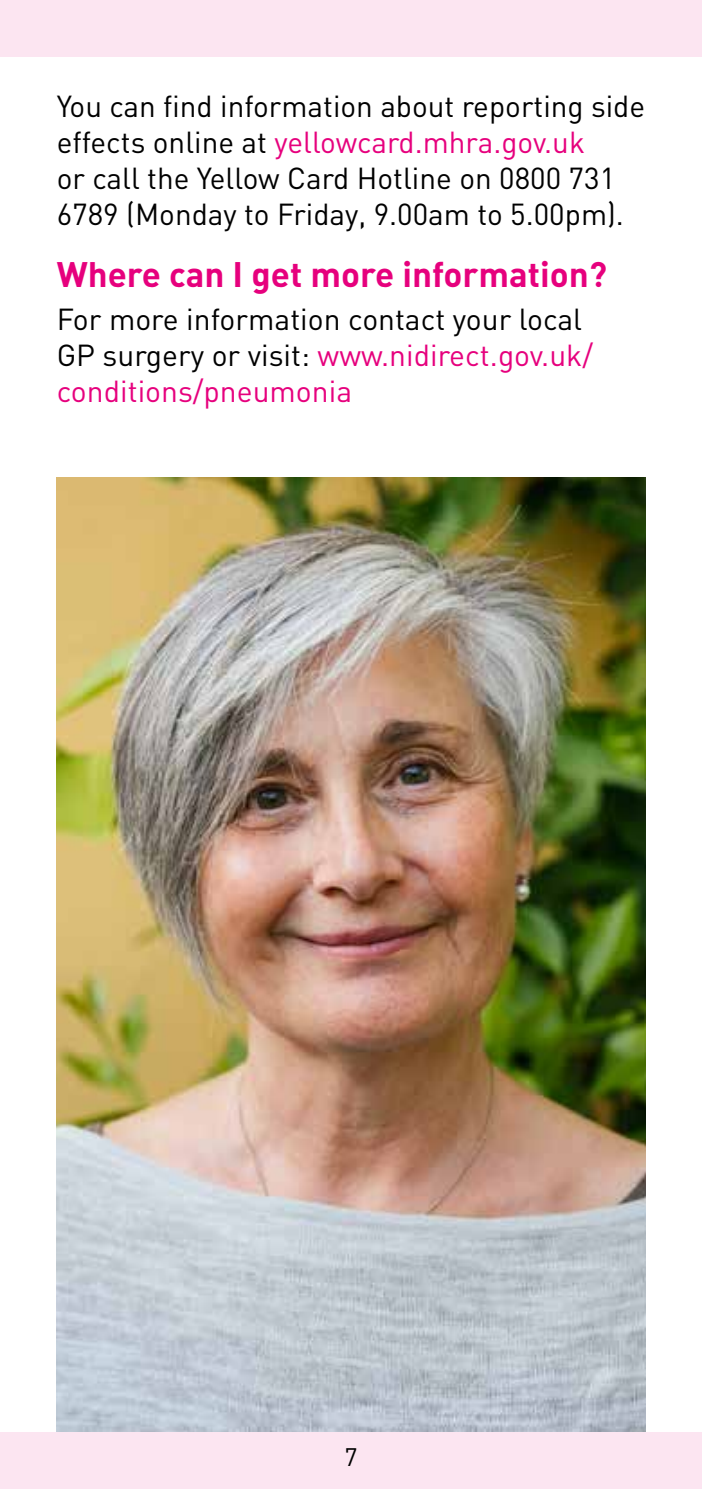
<style>
.page{position:relative;width:702px;height:1489px;background:#fff}
.page>*{position:absolute;margin:0;border:0;box-sizing:border-box;transform-origin:0 0}
.t1{font:35px "DIN Bold Alternate";color:#e6007d}
.t2{font:30px/36px "DIN";color:#000}
.t3{font:25px "DIN";color:#000}
.s1{color:#e6007d}
</style>
<div class="page">
<img style="left:57px;top:477px;width:588px;height:955px">
<div style="left:0;top:1432px;width:702px;height:56px;background:#fce5f1"></div>
<div style="left:0;top:0;width:702px;height:57px;background:#fce5f1"></div>
<p class="t2" style="left:57px;top:87px;width:590px">You can find information about reporting side effects online at <span class="s1">yellowcard.mhra.gov.uk<br></span>or call the Yellow Card Hotline on 0800 731<br>6789 (Monday to Friday, 9.00am to 5.00pm).</p>
<p class="t1" style="left:57px;top:251px;width:552px">Where can I get more information?</p>
<p class="t2" style="left:57px;top:300px;width:537px">For more information contact your local<br>GP surgery or visit: <span class="s1">www.nidirect.gov.uk/ conditions/pneumonia</span></p>
<p class="t3" style="left:344px;top:1440px;width:15px">7</p>
</div>
